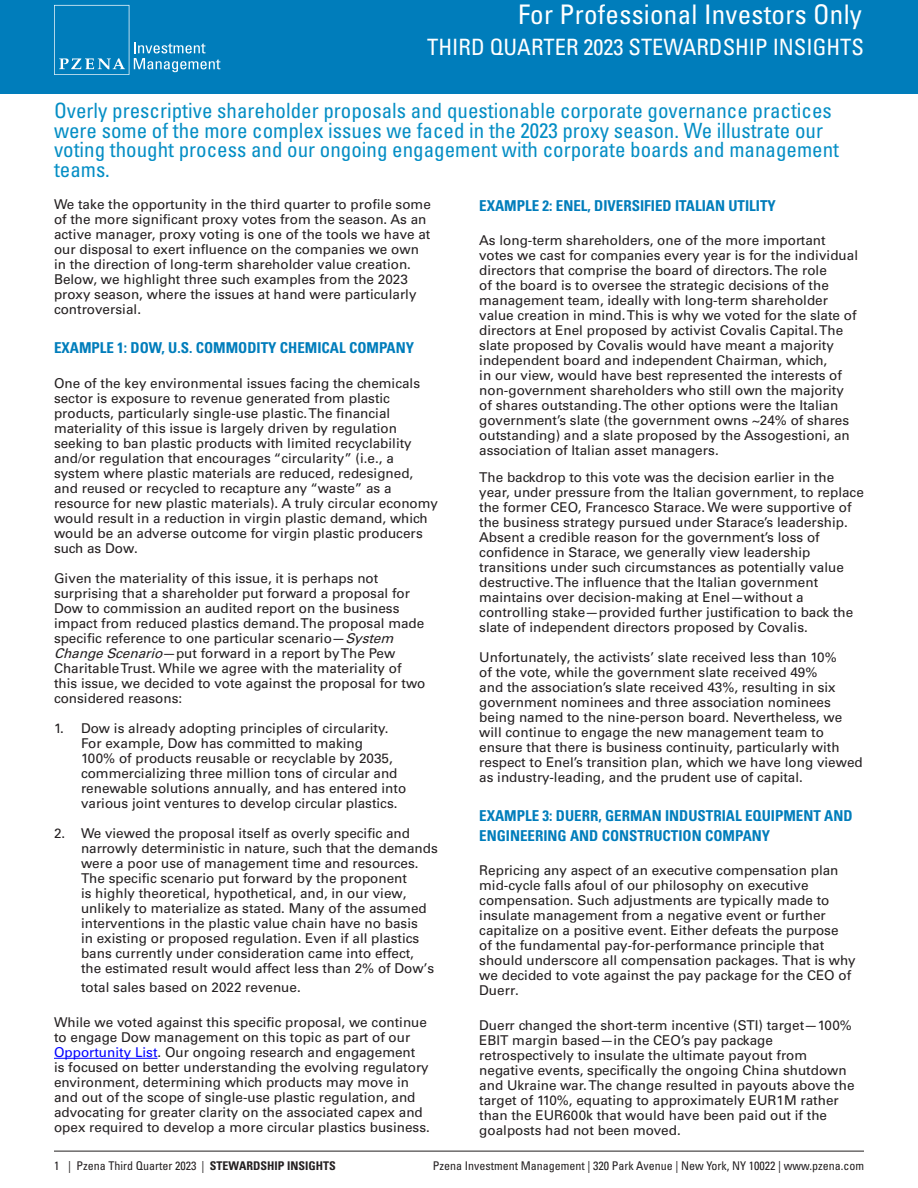
<style>
.page{position:relative;width:918px;height:1188px;background:#fff}
.page>*{position:absolute;margin:0;border:0;box-sizing:border-box;transform-origin:0 0}
.t1{font:condensed 27px "Univers LT Std";letter-spacing:.01em;color:#fff}
.t2{font:condensed 22.5px "Univers LT Std";color:#fff}
.Top_text_quote{font:condensed 21px/19.5px "Univers LT Std";color:#058ec5}
.Body_Heading{font:700 condensed 15px/19.5px "Univers LT Std";color:#007dbb}
.Body_Heading-2{font:13.5px/15px "Univers LT Std";color:#231f20}
.NL_BODY_1{font:13.5px/15px "Univers LT Std";color:#231f20}
.t3{font:condensed 12px "Univers LT Std";color:#231f20}
.s1{font-style:italic}
.s2{color:#00f}
.s3{font-weight:700}
</style>
<div class="page">
<div style="left:0;top:0;width:918px;height:93px;background:#007dbb"></div>
<svg style="left:54px;top:5px;width:166px;height:70px"></svg>
<hr style="left:54px;top:1151px;width:810px;height:1px;background:#231f20">
<hr style="left:54px;top:1058px;width:104px;height:1px;background:#00f">
<p class="t1" style="left:518px;top:-2px;width:345px">For Professional Investors Only</p>
<p class="t2" style="left:427px;top:33px;width:438px">THIRD QUARTER 2023 STEWARDSHIP INSIGHTS</p>
<p class="Top_text_quote" style="left:54px;top:101px;width:787px">Overly prescriptive shareholder proposals and questionable corporate governance practices were some of the more complex issues we faced in the 2023 proxy season. We illustrate our voting thought process and our ongoing engagement with corporate boards and management teams.</p>
<p class="Body_Heading-2" style="left:54px;top:197px;width:378px">We take the opportunity in the third quarter to profile some of the more significant proxy votes from the season. As an active manager, proxy voting is one of the tools we have at our disposal to exert influence on the companies we own in the direction of long-term shareholder value creation.<br>Below, we highlight three such examples from the 2023 proxy season, where the issues at hand were particularly controversial.</p>
<p class="Body_Heading" style="left:54px;top:338px;width:362px">EXAMPLE 1: DOW, U.S. COMMODITY CHEMICAL COMPANY</p>
<p class="Body_Heading-2" style="left:54px;top:376px;width:385px">One of the key environmental issues facing the chemicals sector is exposure to revenue generated from plastic products, particularly single-use plastic. The financial materiality of this issue is largely driven by regulation seeking to ban plastic products with limited recyclability and/or regulation that encourages “circularity” (i.e., a system where plastic materials are reduced, redesigned, and reused or recycled to recapture any “waste” as a resource for new plastic materials). A truly circular economy would result in a reduction in virgin plastic demand, which would be an adverse outcome for virgin plastic producers such as Dow.</p>
<p class="Body_Heading-2" style="left:54px;top:571px;width:373px">Given the materiality of this issue, it is perhaps not surprising that a shareholder put forward a proposal for Dow to commission an audited report on the business impact from reduced plastics demand. The proposal made specific reference to one particular scenario—<span class="s1">System ChangeScenario</span>—put forward in a report by The Pew Charitable Trust. While we agree with the materiality of this issue, we decided to vote against the proposal for two considered reasons:</p>
<p class="Body_Heading-2" style="left:81px;top:721px;width:327px;text-indent:-27px">1. Dow is already adopting principles of circularity.<br>For example, Dow has committed to making<br>100% of products reusable or recyclable by 2035, commercializing three million tons of circular and renewable solutions annually, and has entered into various joint ventures to develop circular plastics.</p>
<p class="Body_Heading-2" style="left:81px;top:826px;width:358px;text-indent:-27px">2. We viewed the proposal itself as overly specific and narrowly deterministic in nature, such that the demands were a poor use of management time and resources.<br>The specific scenario put forward by the proponent<br>is highly theoretical, hypothetical, and, in our view, unlikely to materialize as stated. Many of the assumed interventions in the plastic value chain have no basis<br>in existing or proposed regulation. Even if all plastics bans currently under consideration came into effect,<br>the estimated result would affect less than 2% of Dow’s</p>
<p class="Body_Heading-2" style="left:81px;top:980px;width:221px">total sales based on 2022 revenue.</p>
<p class="Body_Heading-2" style="left:54px;top:1015px;width:377px">While we voted against this specific proposal, we continue to engage Dow management on this topic as part of our <span class="s2">Opportunity List</span>. Our ongoing research and engagement<br>is focused on better understanding the evolving regulatory environment, determining which products may move in and out of the scope of single-use plastic regulation, and advocating for greater clarity on the associated capex and opex required to develop a more circular plastics business.</p>
<p class="Body_Heading" style="left:479px;top:195px;width:298px">EXAMPLE 2: ENEL, DIVERSIFIED ITALIAN UTILITY</p>
<p class="Body_Heading-2" style="left:479px;top:233px;width:380px">As long-term shareholders, one of the more important votes we cast for companies every year is for the individual directors that comprise the board of directors. The role<br>of the board is to oversee the strategic decisions of the management team, ideally with long-term shareholder value creation in mind. This is why we voted for the slate of directors at Enel proposed by activist Covalis Capital. The slate proposed by Covalis would have meant a majority independent board and independent Chairman, which,<br>in our view, would have best represented the interests of non-government shareholders who still own the majority of shares outstanding. The other options were the Italian government’s slate (the government owns ~24% of shares outstanding) and a slate proposed by the Assogestioni, an association of Italian asset managers.</p>
<p class="NL_BODY_1" style="left:479px;top:470px;width:386px">The backdrop to this vote was the decision earlier in the year, under pressure from the Italian government, to replace the former CEO, Francesco Starace. We were supportive of the business strategy pursued under Starace’s leadership.<br>Absent a credible reason for the government’s loss of confidence in Starace, we generally view leadership transitions under such circumstances as potentially value destructive. The influence that the Italian government maintains over decision-making at Enel—without a controlling stake—provided further justification to back the slate of independent directors proposed by Covalis.</p>
<p class="NL_BODY_1" style="left:479px;top:650px;width:385px">Unfortunately, the activists’ slate received less than 10%<br>of the vote, while the government slate received 49%<br>and the association’s slate received 43%, resulting in six government nominees and three association nominees being named to the nine-person board. Nevertheless, we will continue to engage the new management team to ensure that there is business continuity, particularly with respect to Enel’s transition plan, which we have long viewed as industry-leading, and the prudent use of capital.</p>
<p class="Body_Heading" style="left:479px;top:806px;width:375px">EXAMPLE 3: DUERR, GERMAN INDUSTRIAL EQUIPMENT AND<br>ENGINEERING AND CONSTRUCTION COMPANY</p>
<p class="NL_BODY_1" style="left:479px;top:863px;width:378px">Repricing any aspect of an executive compensation plan mid-cycle falls afoul of our philosophy on executive compensation. Such adjustments are typically made to insulate management from a negative event or further capitalize on a positive event. Either defeats the purpose<br>of the fundamental pay-for-performance principle that should underscore all compensation packages. That is why we decided to vote against the pay package for the CEO of Duerr.</p>
<p class="NL_BODY_1" style="left:479px;top:1017px;width:377px">Duerr changed the short-term incentive (STI) target—100% EBIT margin based—in the CEO’s pay package retrospectively to insulate the ultimate payout from negative events, specifically the ongoing China shutdown and Ukraine war. The change resulted in payouts above the target of 110%, equating to approximately EUR1M rather than the EUR600k that would have been paid out if the goalposts had not been moved.</p>
<p class="t3" style="left:54px;top:1158px;width:7px">1</p>
<p class="t3" style="left:68px;top:1158px;width:269px">| Pzena Third Quarter 2023 | <span class="s3">STEWARDSHIP INSIGHTS</span></p>
<p class="t3" style="left:433px;top:1158px;width:433px">Pzena Investment Management | 320 Park Avenue | New York, NY 10022 | www.pzena.com</p>
</div>
